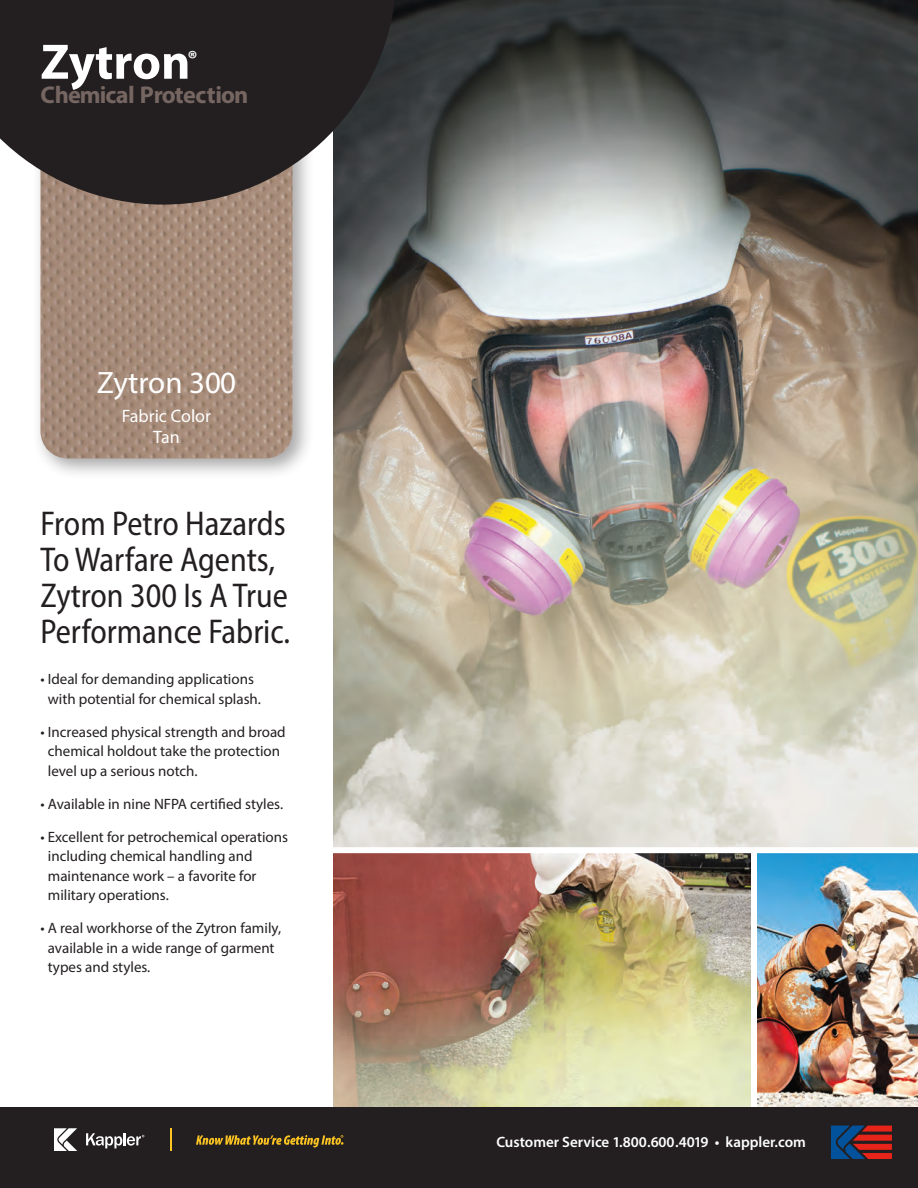
<style>
.page{position:relative;width:918px;height:1188px;background:#fff}
.page>*{position:absolute;margin:0;border:0;box-sizing:border-box;transform-origin:0 0}
.Subhead{font:700 50.25px "Myriad Pro";color:#fff}
.Bullet_Text{font:semi-condensed 34.5px/36px "Myriad Pro";color:#231f20;scale:.95 1}
.t1{font:31.05px "Myriad Pro";color:#fff}
.Subhead-2{font:700 24.3px "Myriad Pro";letter-spacing:-.035em;color:#766662}
.Subhead-3{font:700 22.2px "Myriad Pro";color:#fff}
.t2{font:18px/21.6px "Myriad Pro";color:#fff;text-align:center}
.Bullet_Text-2{font:15px/19.5px "Myriad Pro";color:#231f20}
.t3{font:600 15px "Myriad Pro";color:#fff}
</style>
<div class="page">
<img style="left:333px;top:0;width:585px;height:847px">
<div style="left:32px;top:109px;width:282px;height:371px;background:#231f20;opacity:.4"></div>
<img style="left:40px;top:205px;width:252px;height:253px">
<svg style="left:0;top:0;width:397px;height:205px;fill:#231f20"></svg>
<img style="left:757px;top:853px;width:161px;height:254px">
<img style="left:333px;top:853px;width:417px;height:254px">
<div style="left:0;top:1107px;width:918px;height:81px;background:#231f20"></div>
<svg style="left:196px;top:1135px;width:147px;height:12px"></svg>
<svg style="left:54px;top:1129px;width:23px;height:21px"></svg>
<svg style="left:86px;top:1133px;width:58px;height:15px"></svg>
<hr style="left:170px;top:1129px;width:2px;height:21px;background:#fec422">
<svg style="left:831px;top:1126px;width:61px;height:33px"></svg>
<p class="Subhead" style="left:40px;top:29px;width:152px">Zytron</p>
<p class="Subhead-3" style="left:188px;top:44px;width:12px">®</p>
<p class="Subhead-2" style="left:40px;top:79px;width:209px">Chemical Protection</p>
<p class="t1" style="left:97px;top:364px;width:141px">Zytron 300</p>
<p class="t2" style="left:122px;top:405px;width:91px">Fabric Color<br>Tan</p>
<p class="Bullet_Text" style="left:40px;top:505px;width:264px">From Petro Hazards<br>To Warfare Agents,<br>Zytron 300 Is A True<br>Performance Fabric.</p>
<p class="Bullet_Text-2" style="left:40px;top:669px;width:222px;text-align:center">• Ideal for demanding applications with potential for chemical splash.</p>
<p class="Bullet_Text-2" style="left:48px;top:722px;width:239px;text-indent:-7px">• Increased physical strength and broad chemical holdout take the protection level up a serious notch.</p>
<p class="Bullet_Text-2" style="left:40px;top:794px;width:244px">• Available in nine NFPA certified styles.</p>
<p class="Bullet_Text-2" style="left:48px;top:827px;width:242px;text-indent:-7px">• Excellent for petrochemical operations including chemical handling and maintenance work – a favorite for military operations.</p>
<p class="Bullet_Text-2" style="left:48px;top:918px;width:235px;text-indent:-7px">• A real workhorse of the Zytron family, available in a wide range of garment types and styles.</p>
<p class="t3" style="left:496px;top:1133px;width:311px">Customer Service 1.800.600.4019 • kappler.com</p>
</div>
